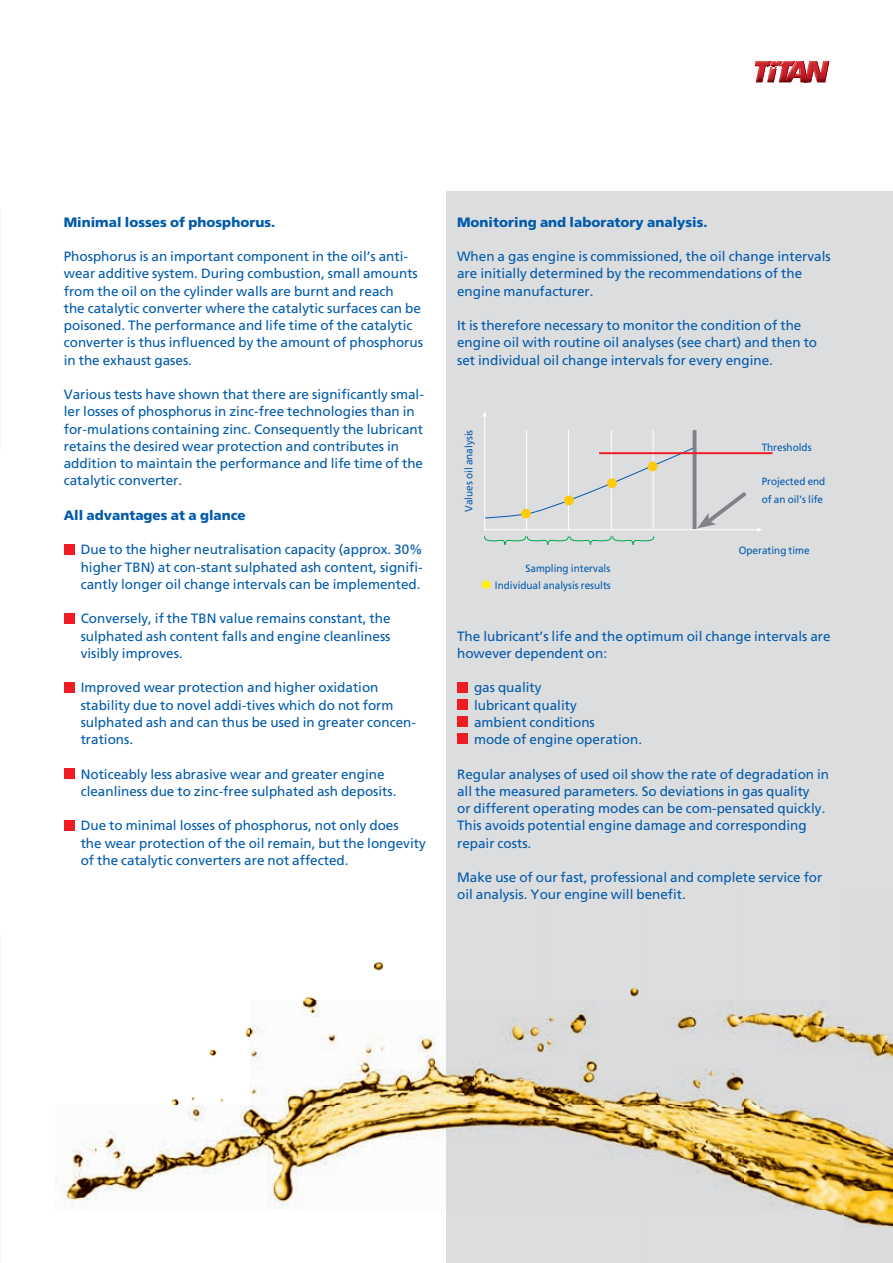
<style>
.page{position:relative;width:893px;height:1263px;background:#fff}
.page>*{position:absolute;margin:0;border:0;box-sizing:border-box;transform-origin:0 0}
.t1{font:13.5px/17.2px "Frutiger LT Std";color:#015aaa}
.t2{font:900 13.5px "Frutiger LT Std";color:#015aaa}
.t3{font:10.5px/17.2px "Frutiger LT Std";color:#015aaa;scale:.95 1}
</style>
<div class="page">
<div style="left:446px;top:191px;width:447px;height:1072px;background:#dcdddf"></div>
<img style="left:56px;top:962px;width:837px;height:266px">
<svg style="left:754px;top:61px;width:75px;height:22px"></svg>
<div style="left:64px;top:544px;width:10px;height:10px;background:#ee1d23"></div>
<div style="left:64px;top:613px;width:10px;height:10px;background:#ee1d23"></div>
<div style="left:64px;top:682px;width:10px;height:10px;background:#ee1d23"></div>
<div style="left:64px;top:768px;width:10px;height:10px;background:#ee1d23"></div>
<div style="left:64px;top:820px;width:10px;height:10px;background:#ee1d23"></div>
<div style="left:457px;top:682px;width:11px;height:10px;background:#ee1d23"></div>
<div style="left:457px;top:699px;width:11px;height:11px;background:#ee1d23"></div>
<div style="left:457px;top:716px;width:11px;height:11px;background:#ee1d23"></div>
<div style="left:457px;top:733px;width:11px;height:11px;background:#ee1d23"></div>
<hr style="left:693px;top:430px;width:3px;height:100px;background:#808285">
<hr style="left:653px;top:430px;width:1px;height:100px;background:#fff">
<hr style="left:611px;top:430px;width:1px;height:100px;background:#fff">
<hr style="left:568px;top:430px;width:1px;height:100px;background:#fff">
<hr style="left:526px;top:430px;width:1px;height:100px;background:#fff">
<hr style="left:599px;top:452px;width:173px;height:2px;background:#ee1d23">
<hr style="left:484px;top:416px;width:1px;height:114px;background:#fff">
<svg style="left:482px;top:412px;width:5px;height:5px"></svg>
<svg style="left:484px;top:447px;width:279px;height:98px"></svg>
<div style="left:482px;top:580px;width:8px;height:9px;background:#fff101;border-radius:50%"></div>
<p class="t2" style="left:64px;top:214px;width:213px">Minimal losses of phosphorus.</p>
<p class="t1" style="left:64px;top:248px;width:361px">Phosphorus is an important component in the oil’s anti&shy;wear additive system. During combustion, small amounts from the oil on the cylinder walls are burnt and reach<br>the catalytic converter where the catalytic surfaces can be poisoned. The performance and life time of the catalytic converter is thus influenced by the amount of phosphorus in the exhaust gases.</p>
<p class="t1" style="left:64px;top:386px;width:362px">Various tests have shown that there are significantly smal&shy;ler losses of phosphorus in zinc-free technologies than in for-mulations containing zinc. Consequently the lubricant retains the desired wear protection and contributes in addition to maintain the performance and life time of the catalytic converter.</p>
<p class="t2" style="left:64px;top:507px;width:184px">All advantages at a glance</p>
<p class="t1" style="left:81px;top:541px;width:344px;text-align:justify">Due to the higher neutralisation capacity (approx. 30% higher TBN) at con-stant sulphated ash content, signifi&shy;cantly longer oil change intervals can be implemented.</p>
<p class="t1" style="left:81px;top:610px;width:311px;text-align:justify">Conversely, if the TBN value remains constant, the sulphated ash content falls and engine cleanliness visibly improves.</p>
<p class="t1" style="left:81px;top:679px;width:337px">Improved wear protection and higher oxidation stability due to novel addi-tives which do not form sulphated ash and can thus be used in greater concen&shy;trations.</p>
<p class="t1" style="left:81px;top:765px;width:317px">Noticeably less abrasive wear and greater engine cleanliness due to zinc-free sulphated ash deposits.</p>
<p class="t1" style="left:81px;top:817px;width:347px">Due to minimal losses of phosphorus, not only does<br>the wear protection of the oil remain, but the longevity of the catalytic converters are not affected.</p>
<p class="t2" style="left:457px;top:214px;width:252px">Monitoring and laboratory analysis.</p>
<p class="t1" style="left:457px;top:248px;width:375px">When a gas engine is commissioned, the oil change intervals are initially determined by the recommendations of the engine manufacturer.</p>
<p class="t1" style="left:457px;top:317px;width:362px">It is therefore necessary to monitor the condition of the engine oil with routine oil analyses (see chart) and then to set individual oil change intervals for every engine.</p>
<p class="t3" style="left:460px;top:512px;width:88px;rotate:-90deg">Values oil analysis</p>
<p class="t3" style="left:525px;top:559px;width:91px">Sampling intervals</p>
<p class="t3" style="left:495px;top:577px;width:123px">Individual analysis results</p>
<p class="t3" style="left:762px;top:439px;width:54px">Thresholds</p>
<p class="t3" style="left:762px;top:473px;width:69px">Projected end of an oil’s life</p>
<p class="t3" style="left:739px;top:542px;width:76px">Operating time</p>
<p class="t1" style="left:457px;top:627px;width:375px">The lubricant’s life and the optimum oil change intervals are however dependent on:</p>
<p class="t1" style="left:474px;top:679px;width:170px">gas quality<br>lubricant quality<br>ambient conditions<br>mode of engine operation.</p>
<p class="t1" style="left:457px;top:765px;width:374px">Regular analyses of used oil show the rate of degradation in all the measured parameters. So deviations in gas quality<br>or different operating modes can be com-pensated quickly.<br>This avoids potential engine damage and corresponding repair costs.</p>
<p class="t1" style="left:457px;top:869px;width:367px">Make use of our fast, professional and complete service for oil analysis. Your engine will benefit.</p>
</div>
